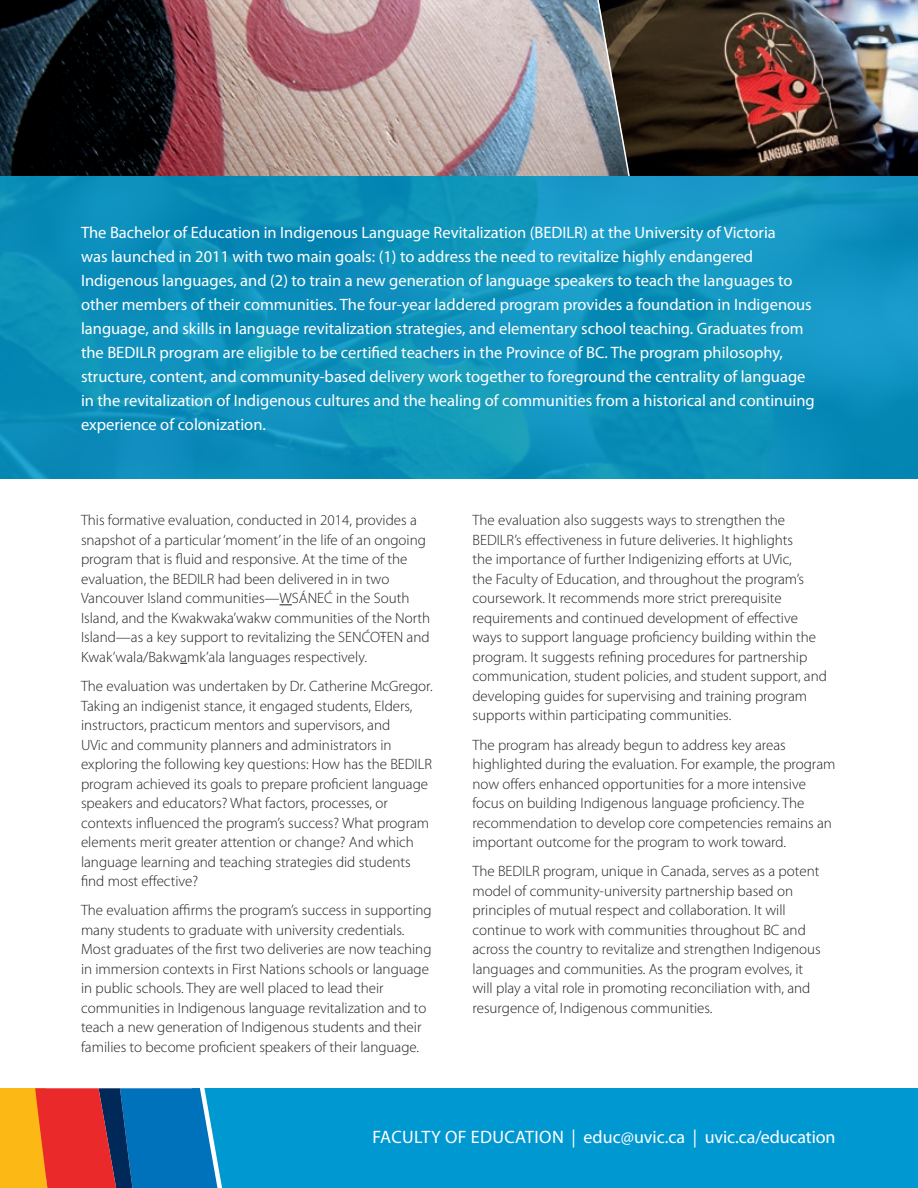
<style>
.page{position:relative;width:918px;height:1188px;background:#fff}
.page>*{position:absolute;margin:0;border:0;box-sizing:border-box;transform-origin:0 0}
.t1{font:18px "Myriad Pro";color:#fff}
.t2{font:16.5px/24px "Myriad Pro";color:#fff}
.t3{font:300 15px/19.5px "Myriad Pro";color:#231f20}
</style>
<div class="page">
<img style="left:0;top:0;width:593px;height:176px">
<img style="left:631px;top:0;width:287px;height:176px">
<svg style="left:593px;top:0;width:38px;height:176px;background:#5a5d5d"></svg>
<svg style="left:0;top:176px;width:918px;height:302px;background:#0e91bb"></svg>
<div style="left:192px;top:1088px;width:726px;height:100px;background:#0098d1"></div>
<svg style="left:0;top:1088px;width:222px;height:100px;background:#7a676b"></svg>
<svg style="left:280px;top:604px;width:12px;height:1px"></svg>
<p class="t2" style="left:81px;top:220px;width:735px">The Bachelor of Education in Indigenous Language Revitalization (BEDILR) at the University of Victoria<br>was launched in 2011 with two main goals: (1) to address the need to revitalize highly endangered Indigenous languages, and (2) to train a new generation of language speakers to teach the languages to other members of their communities. The four-year laddered program provides a foundation in Indigenous language, and skills in language revitalization strategies, and elementary school teaching. Graduates from the BEDILR program are eligible to be certified teachers in the Province of BC. The program philosophy, structure, content, and community-based delivery work together to foreground the centrality of language in the revitalization of Indigenous cultures and the healing of communities from a historical and continuing experience of colonization.</p>
<p class="t3" style="left:81px;top:511px;width:351px">This formative evaluation, conducted in 2014, provides a snapshot of a particular ‘moment’ in the life of an ongoing program that is fluid and responsive. At the time of the evaluation, the BEDILR had been delivered in in two Vancouver Island communities—WSÁNEĆ in the South Island, and the Kwakwaka’wakw communities of the North Island—as a key support to revitalizing the SENĆOŦEN and Kwak’wala/Bakwamk’ala languages respectively.</p>
<p class="t3" style="left:81px;top:677px;width:353px">The evaluation was undertaken by Dr. Catherine McGregor.<br>Taking an indigenist stance, it engaged students, Elders, instructors, practicum mentors and supervisors, and<br>UVic and community planners and administrators in exploring the following key questions: How has the BEDILR program achieved its goals to prepare proficient language speakers and educators? What factors, processes, or contexts influenced the program’s success? What program elements merit greater attention or change? And which language learning and teaching strategies did students find most effective?</p>
<p class="t3" style="left:81px;top:901px;width:352px">The evaluation affirms the program’s success in supporting many students to graduate with university credentials.<br>Most graduates of the first two deliveries are now teaching in immersion contexts in First Nations schools or language in public schools. They are well placed to lead their communities in Indigenous language revitalization and to teach a new generation of Indigenous students and their families to become proficient speakers of their language.</p>
<p class="t3" style="left:472px;top:511px;width:356px">The evaluation also suggests ways to strengthen the BEDILR’s effectiveness in future deliveries. It highlights<br>the importance of further Indigenizing efforts at UVic,<br>the Faculty of Education, and throughout the program’s coursework. It recommends more strict prerequisite requirements and continued development of effective ways to support language proficiency building within the program. It suggests refining procedures for partnership communication, student policies, and student support, and developing guides for supervising and training program supports within participating communities.</p>
<p class="t3" style="left:472px;top:735px;width:364px">The program has already begun to address key areas highlighted during the evaluation. For example, the program now offers enhanced opportunities for a more intensive focus on building Indigenous language proficiency. The recommendation to develop core competencies remains an important outcome for the program to work toward.</p>
<p class="t3" style="left:472px;top:862px;width:350px">The BEDILR program, unique in Canada, serves as a potent model of community-university partnership based on principles of mutual respect and collaboration. It will continue to work with communities throughout BC and across the country to revitalize and strengthen Indigenous languages and communities. As the program evolves, it will play a vital role in promoting reconciliation with, and resurgence of, Indigenous communities.</p>
<p class="t1" style="left:373px;top:1126px;width:465px">FACULTY OF EDUCATION | educ@uvic.ca | uvic.ca/education</p>
</div>
